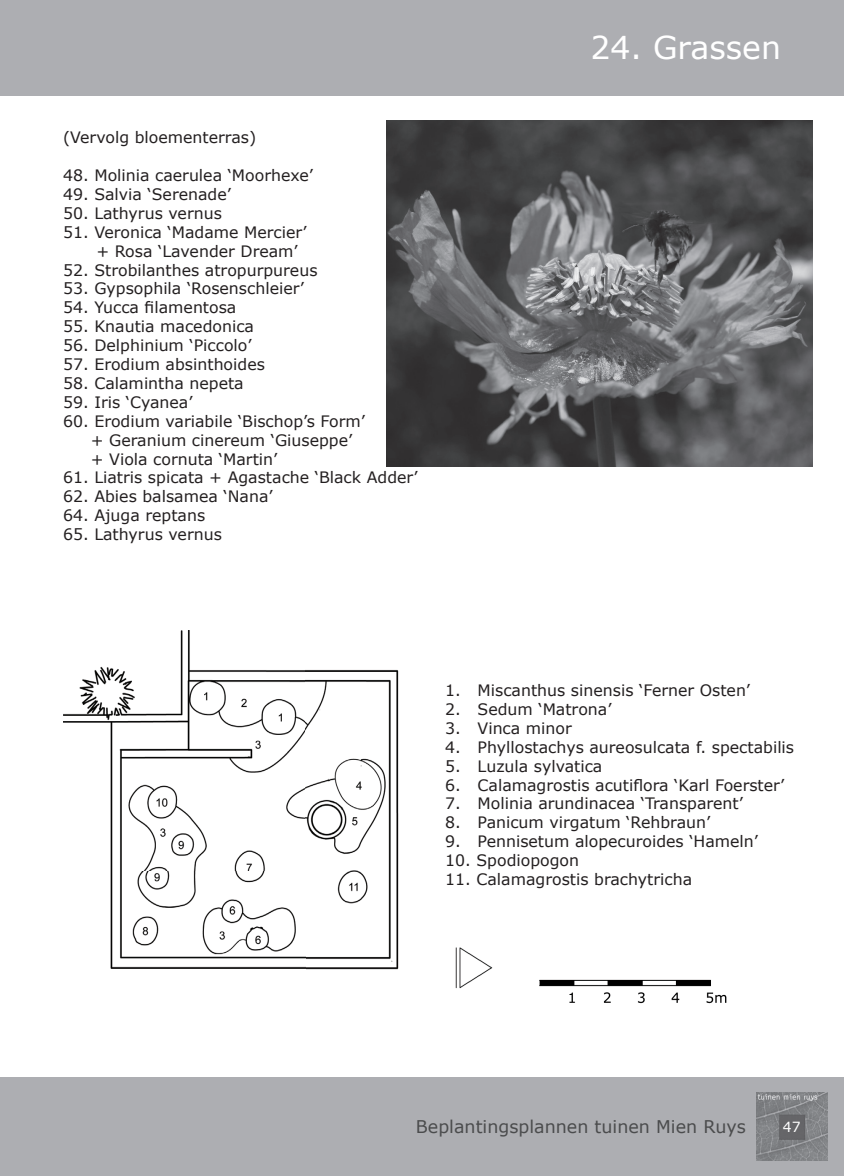
<style>
.page{position:relative;width:844px;height:1176px;background:#fff}
.page>*{position:absolute;margin:0;border:0;box-sizing:border-box;transform-origin:0 0}
.t1{font:31.5px "Verdana";color:#fff}
.t2{font:17.5px "Verdana";color:#4b4c4d}
.t3{font:15.75px/18.9px "Verdana";color:#231f20}
.t4{font:14px "Verdana";color:#fff}
</style>
<div class="page">
<div style="left:0;top:1077px;width:843px;height:99px;background:#adaeb2"></div>
<div style="left:0;top:0;width:843px;height:96px;background:#adaeb2"></div>
<img style="left:756px;top:1093px;width:71px;height:68px">
<img style="left:63px;top:630px;width:336px;height:340px">
<img style="left:539px;top:979px;width:188px;height:25px">
<img style="left:386px;top:120px;width:426px;height:346px">
<img style="left:455px;top:947px;width:38px;height:42px">
<p class="t3" style="left:63px;top:128px;width:194px">(Vervolg bloementerras)</p>
<p class="t3" style="left:63px;top:166px;width:251px">48. Molinia caerulea ‘Moorhexe’</p>
<p class="t3" style="left:63px;top:185px;width:169px">49. Salvia ‘Serenade’</p>
<p class="t3" style="left:63px;top:203px;width:160px">50. Lathyrus vernus</p>
<p class="t3" style="left:96px;top:222px;width:212px;text-indent:-33px">51. Veronica ‘Madame Mercier’ + Rosa ‘Lavender Dream’</p>
<p class="t3" style="left:63px;top:260px;width:256px">52. Strobilanthes atropurpureus</p>
<p class="t3" style="left:63px;top:279px;width:242px">53. Gypsophila ‘Rosenschleier’</p>
<p class="t3" style="left:63px;top:298px;width:175px">54. Yucca filamentosa</p>
<p class="t3" style="left:63px;top:317px;width:192px">55. Knautia macedonica</p>
<p class="t3" style="left:63px;top:336px;width:190px">56. Delphinium ‘Piccolo’</p>
<p class="t3" style="left:63px;top:355px;width:203px">57. Erodium absinthoides</p>
<p class="t3" style="left:63px;top:374px;width:182px">58. Calamintha nepeta</p>
<p class="t3" style="left:63px;top:392px;width:131px">59. Iris ‘Cyanea’</p>
<p class="t3" style="left:91px;top:411px;width:276px;text-indent:-28px">60. Erodium variabile ‘Bischop’s Form’ + Geranium cinereum ‘Giuseppe’ + Viola cornuta ‘Martin’</p>
<p class="t3" style="left:63px;top:468px;width:356px">61. Liatris spicata + Agastache ‘Black Adder’</p>
<p class="t3" style="left:63px;top:487px;width:211px">62. Abies balsamea ‘Nana’</p>
<p class="t3" style="left:63px;top:506px;width:144px">64. Ajuga reptans</p>
<p class="t3" style="left:63px;top:525px;width:160px">65. Lathyrus vernus</p>
<h1 class="t1" style="left:590px;top:26px;width:192px">24. Grassen</h1>
<p class="t3" style="left:445px;top:680px;width:306px">1. Miscanthus sinensis ‘Ferner Osten’</p>
<p class="t3" style="left:445px;top:699px;width:168px">2. Sedum ‘Matrona’</p>
<p class="t3" style="left:445px;top:718px;width:128px">3. Vinca minor</p>
<p class="t3" style="left:445px;top:737px;width:350px">4. Phyllostachys aureosulcata f. spectabilis</p>
<p class="t3" style="left:445px;top:756px;width:159px">5. Luzula sylvatica</p>
<p class="t3" style="left:445px;top:775px;width:340px">6. Calamagrostis acutiflora ‘Karl Foerster’</p>
<p class="t3" style="left:445px;top:794px;width:299px">7. Molinia arundinacea ‘Transparent’</p>
<p class="t3" style="left:445px;top:813px;width:266px">8. Panicum virgatum ‘Rehbraun’</p>
<p class="t3" style="left:445px;top:832px;width:314px">9. Pennisetum alopecuroides ‘Hameln’</p>
<p class="t3" style="left:445px;top:851px;width:135px">10. Spodiopogon</p>
<p class="t3" style="left:445px;top:869px;width:248px">11. Calamagrostis brachytricha</p>
<p class="t2" style="left:416px;top:1114px;width:331px">Beplantingsplannen tuinen Mien Ruys</p>
<p class="t4" style="left:782px;top:1117px;width:19px">47</p>
</div>
